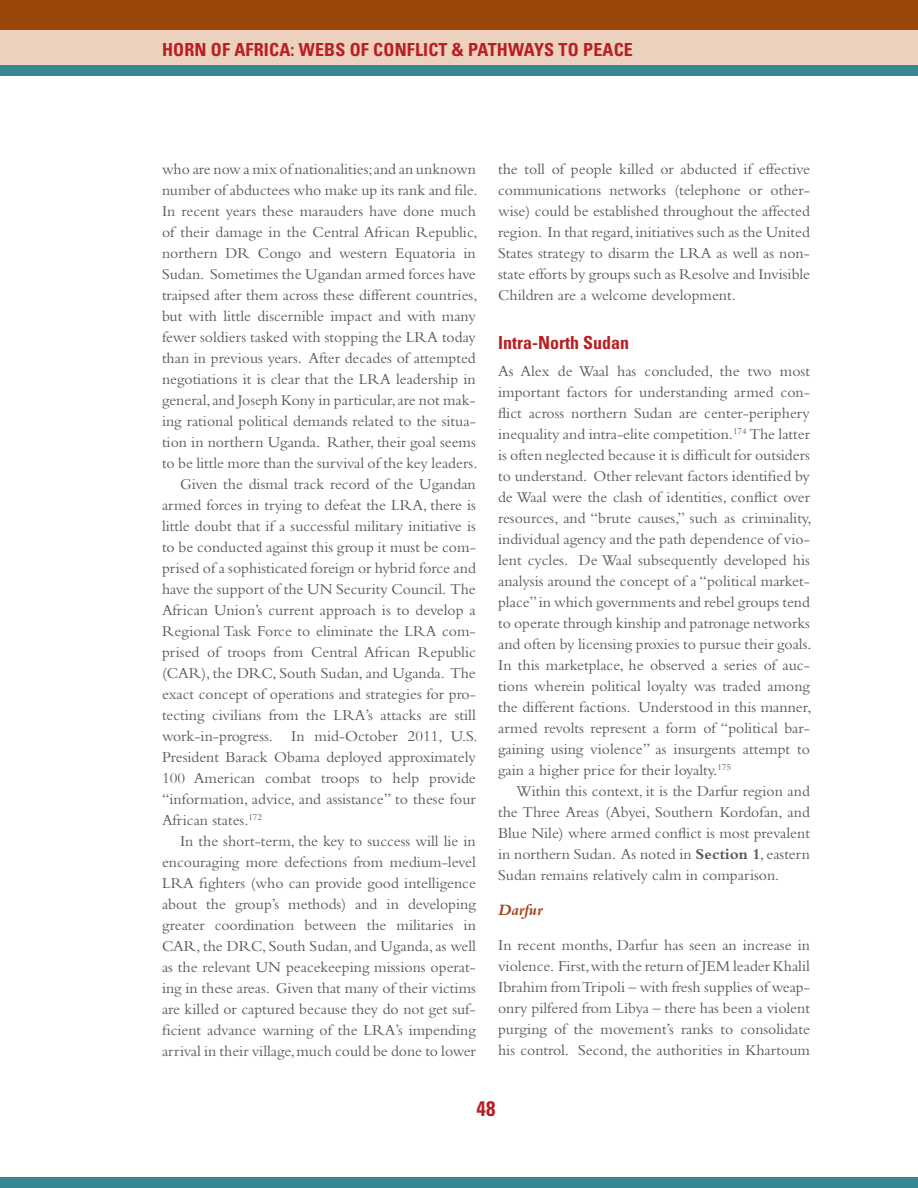
<style>
.page{position:relative;width:918px;height:1188px;background:#fff}
.page>*{position:absolute;margin:0;border:0;box-sizing:border-box;transform-origin:0 0}
.t1{font:700 condensed 21px "Univers";color:#b91e23}
.t2{font:700 condensed 18px "Univers";letter-spacing:.01em;color:#b91e23}
.t3{font:italic 700 16.5px "Bembo";color:#a04117}
.t4{font:15.75px/21px "Bembo";color:#58595b;text-align:justify}
.s1{font-weight:700}
</style>
<div class="page">
<div style="left:0;top:24px;width:918px;height:47px;background:#ebd1be"></div>
<div style="left:0;top:66px;width:918px;height:10px;background:#368893"></div>
<div style="left:0;top:1178px;width:918px;height:10px;background:#368893"></div>
<div style="left:0;top:0;width:918px;height:29px;background:#994708"></div>
<p class="t2" style="left:162px;top:38px;width:349px">HORN OF AFRICA: WEBS OF CONFLICT &amp; PATHWA</p>
<p class="t2" style="left:534px;top:38px;width:100px">YS TO PEACE</p>
<p class="t4" style="left:162px;top:158px;width:315px">who are now a mix of nationalities; and an unknown</p>
<p class="t4" style="left:162px;top:179px;width:317px">number of abductees who make up its rank and file.</p>
<p class="t4" style="left:162px;top:200px;width:315px">In recent years these marauders have done much</p>
<p class="t4" style="left:162px;top:221px;width:317px">of their damage in the Central African Republic,</p>
<p class="t4" style="left:162px;top:242px;width:315px">northern DR Congo and western Equatoria in</p>
<p class="t4" style="left:162px;top:263px;width:315px">Sudan. Sometimes the Ugandan armed forces have</p>
<p class="t4" style="left:162px;top:284px;width:317px">traipsed after them across these different countries,</p>
<p class="t4" style="left:162px;top:305px;width:315px">but with little discernible impact and with many</p>
<p class="t4" style="left:162px;top:326px;width:315px">fewer soldiers tasked with stopping the LRA today</p>
<p class="t4" style="left:162px;top:347px;width:315px">than in previous years. After decades of attempted</p>
<p class="t4" style="left:162px;top:368px;width:315px">negotiations it is clear that the LRA leadership in</p>
<p class="t4" style="left:162px;top:389px;width:315px">general, and Joseph Kony in particular, are not mak-</p>
<p class="t4" style="left:162px;top:410px;width:315px">ing rational political demands related to the situa-</p>
<p class="t4" style="left:162px;top:431px;width:315px">tion in northern Uganda. Rather, their goal seems</p>
<p class="t4" style="left:162px;top:452px;width:317px">to be little more than the survival of the key leaders.</p>
<p class="t4" style="left:180px;top:473px;width:297px">Given the dismal track record of the Ugandan</p>
<p class="t4" style="left:162px;top:494px;width:315px">armed forces in trying to defeat the LRA, there is</p>
<p class="t4" style="left:162px;top:515px;width:315px">little doubt that if a successful military initiative is</p>
<p class="t4" style="left:162px;top:536px;width:315px">to be conducted against this group it must be com-</p>
<p class="t4" style="left:162px;top:557px;width:315px">prised of a sophisticated foreign or hybrid force and</p>
<p class="t4" style="left:162px;top:578px;width:315px">have the support of the UN Security Council. The</p>
<p class="t4" style="left:162px;top:599px;width:315px">African Union’s current approach is to develop a</p>
<p class="t4" style="left:162px;top:620px;width:315px">Regional Task Force to eliminate the LRA com-</p>
<p class="t4" style="left:162px;top:641px;width:315px">prised of troops from Central African Republic</p>
<p class="t4" style="left:162px;top:662px;width:315px">(CAR), the DRC, South Sudan, and Uganda. The</p>
<p class="t4" style="left:162px;top:683px;width:315px">exact concept of operations and strategies for pro-</p>
<p class="t4" style="left:162px;top:704px;width:315px">tecting civilians from the LRA’s attacks are still</p>
<p class="t4" style="left:162px;top:725px;width:317px">work-in-progress. In mid-October 2011, U.S.</p>
<p class="t4" style="left:162px;top:746px;width:315px">President Barack Obama deployed approximately</p>
<p class="t4" style="left:162px;top:767px;width:315px">100 American combat troops to help provide</p>
<p class="t4" style="left:162px;top:788px;width:315px">“information, advice, and assistance” to these four</p>
<p class="t4" style="left:162px;top:809px;width:101px">African states.<sup>172</sup></p>
<p class="t4" style="left:180px;top:830px;width:297px">In the short-term, the key to success will lie in</p>
<p class="t4" style="left:162px;top:851px;width:315px">encouraging more defections from medium-level</p>
<p class="t4" style="left:162px;top:872px;width:315px">LRA fighters (who can provide good intelligence</p>
<p class="t4" style="left:162px;top:893px;width:315px">about the group’s methods) and in developing</p>
<p class="t4" style="left:162px;top:914px;width:315px">greater coordination between the militaries in</p>
<p class="t4" style="left:162px;top:935px;width:315px">CAR, the DRC, South Sudan, and Uganda, as well</p>
<p class="t4" style="left:162px;top:956px;width:315px">as the relevant UN peacekeeping missions operat-</p>
<p class="t4" style="left:162px;top:977px;width:315px">ing in these areas. Given that many of their victims</p>
<p class="t4" style="left:162px;top:998px;width:315px">are killed or captured because they do not get suf-</p>
<p class="t4" style="left:162px;top:1019px;width:315px">ficient advance warning of the LRA’s impending</p>
<p class="t4" style="left:162px;top:1040px;width:315px">arrival in their village, much could be done to lower</p>
<p class="t4" style="left:498px;top:158px;width:313px">the toll of people killed or abducted if effective communications networks (telephone or other&shy;wise) could be established throughout the affected region. In that regard, initiatives such as the United States strategy to disarm the LRA as well as non&shy;state efforts by groups such as Resolve and Invisible Children are a welcome development.</p>
<p class="t2" style="left:498px;top:331px;width:133px">INTRA-NORTH SUDAN</p>
<p class="t4" style="left:498px;top:361px;width:313px">As Alex de Waal has concluded, the two most</p>
<p class="t4" style="left:498px;top:382px;width:313px">important factors for understanding armed con-</p>
<p class="t4" style="left:498px;top:403px;width:313px">flict across northern Sudan are center-periphery</p>
<p class="t4" style="left:498px;top:424px;width:313px">inequality and intra-elite competition.<sup>174</sup> The latter</p>
<p class="t4" style="left:498px;top:445px;width:313px">is often neglected because it is difficult for outsiders</p>
<p class="t4" style="left:498px;top:466px;width:313px">to understand. Other relevant factors identified by</p>
<p class="t4" style="left:498px;top:487px;width:313px">de Waal were the clash of identities, conflict over</p>
<p class="t4" style="left:498px;top:508px;width:315px">resources, and “brute causes,” such as criminality,</p>
<p class="t4" style="left:498px;top:529px;width:313px">individual agency and the path dependence of vio-</p>
<p class="t4" style="left:498px;top:550px;width:313px">lent cycles. De Waal subsequently developed his</p>
<p class="t4" style="left:498px;top:571px;width:313px">analysis around the concept of a “political market-</p>
<p class="t4" style="left:498px;top:592px;width:313px">place” in which governments and rebel groups tend</p>
<p class="t4" style="left:498px;top:613px;width:313px">to operate through kinship and patronage networks</p>
<p class="t4" style="left:498px;top:634px;width:315px">and often by licensing proxies to pursue their goals.</p>
<p class="t4" style="left:498px;top:655px;width:313px">In this marketplace, he observed a series of auc-</p>
<p class="t4" style="left:498px;top:676px;width:313px">tions wherein political loyalty was traded among</p>
<p class="t4" style="left:498px;top:697px;width:315px">the different factions. Understood in this manner,</p>
<p class="t4" style="left:498px;top:718px;width:313px">armed revolts represent a form of “political bar-</p>
<p class="t4" style="left:498px;top:739px;width:313px">gaining using violence” as insurgents attempt to</p>
<p class="t4" style="left:498px;top:760px;width:234px">gain a higher price for their loyalty.<sup>175</sup></p>
<p class="t4" style="left:516px;top:781px;width:295px">Within this context, it is the Darfur region and</p>
<p class="t4" style="left:498px;top:802px;width:313px">the Three Areas (Abyei, Southern Kordofan, and</p>
<p class="t4" style="left:498px;top:823px;width:313px">Blue Nile) where armed conflict is most prevalent</p>
<p class="t4" style="left:498px;top:844px;width:313px">in northern Sudan. As noted in <span class="s1">Section 1</span>, eastern</p>
<p class="t4" style="left:498px;top:865px;width:283px">Sudan remains relatively calm in comparison.</p>
<p class="t3" style="left:498px;top:901px;width:46px">Darfur</p>
<p class="t4" style="left:498px;top:934px;width:313px">In recent months, Darfur has seen an increase in violence. First, with the return of JEM leader Khalil Ibrahim from Tripoli – with fresh supplies of weap&shy;onry pilfered from Libya – there has been a violent purging of the movement’s ranks to consolidate his control. Second, the authorities in Khartoum</p>
<p class="t1" style="left:476px;top:1095px;width:21px">48</p>
</div>
